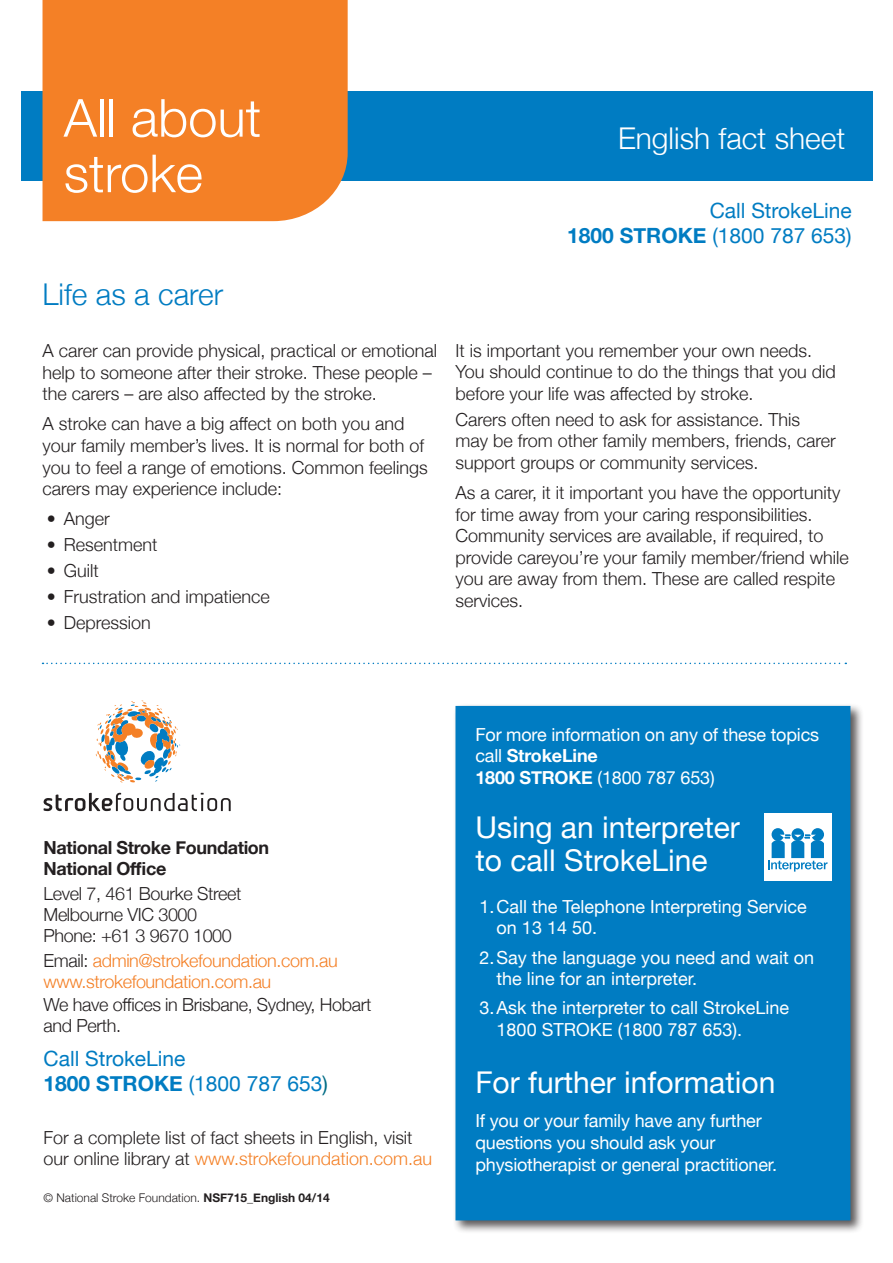
<style>
.page{position:relative;width:893px;height:1263px;background:#fff}
.page>*{position:absolute;margin:0;border:0;box-sizing:border-box;transform-origin:0 0}
.t1{font:300 52.5px/55.5px "Helvetica Neue";color:#fff}
.t2{font:30px/33px "Helvetica Neue";color:#fff}
.t3{font:300 30px "Helvetica Neue";color:#fff}
.Heading_blue_20{font:300 30px "Helvetica Neue";color:#007cc2}
.t4{font:21px/25.2px "Helvetica Neue";color:#007cc2;text-align:right}
.Body{font:300 18px/21.6px "Helvetica Neue";color:#231f20}
.t5{font:18px/21.6px "Helvetica Neue";letter-spacing:-.01em;color:#fff}
.Body-2{font:300 18px/21px "Helvetica Neue";letter-spacing:-.02em;color:#231f20}
.t6{font:300 18px "Helvetica Neue";letter-spacing:-.02em;color:#f48026}
.t7{font:700 18px "Helvetica Neue";letter-spacing:-.02em;color:#231f20}
.t8{font:300 12px "Helvetica Neue";color:#231f20}
.s1{font-weight:700}
.s2{color:#231f20}
.s3{color:#006c85}
.s4{color:#f48026}
</style>
<div class="page">
<div style="left:21px;top:91px;width:852px;height:90px;background:#007cc2"></div>
<div style="left:43px;top:0;width:305px;height:221px;background:#f48026"></div>
<svg style="left:44px;top:793px;width:187px;height:18px"></svg>
<svg style="left:96px;top:701px;width:85px;height:81px"></svg>
<div style="left:452px;top:703px;width:412px;height:530px;background:#231f20;opacity:.75"></div>
<div style="left:455px;top:706px;width:395px;height:514px;background:#007cc2"></div>
<svg style="left:43px;top:663px;width:803px;height:1px"></svg>
<div style="left:764px;top:813px;width:67px;height:67px;background:#fff"></div>
<svg style="left:768px;top:828px;width:59px;height:43px"></svg>
<h1 class="t1" style="left:64px;top:87px;width:199px">All about stroke</h1>
<p class="Heading_blue_20" style="left:43px;top:270px;width:182px">Life as a carer</p>
<p class="Body" style="left:43px;top:339px;width:396px">A carer can provide physical, practical or emotional help to someone after their stroke. These people – the carers – are also affected by the stroke.</p>
<p class="Body" style="left:43px;top:412px;width:387px">A stroke can have a big affect on both you and your family member’s lives. It is normal for both of you to feel a range of emotions. Common feelings carers may experience include:</p>
<p class="Body" style="left:47px;top:507px;width:65px">• Anger</p>
<p class="Body" style="left:47px;top:533px;width:112px">• Resentment</p>
<p class="Body" style="left:47px;top:559px;width:53px">• Guilt</p>
<p class="Body" style="left:47px;top:585px;width:225px">• Frustration and impatience</p>
<p class="Body" style="left:47px;top:610px;width:106px">• Depression</p>
<h2 class="t3" style="left:618px;top:114px;width:229px">English fact sheet</h2>
<p class="t4" style="left:567px;top:199px;width:286px">Call StrokeLine<br><span class="s1">1800 STROKE</span> (1800 787 653)</p>
<p class="Body" style="left:455px;top:338px;width:382px">It is important you remember your own needs.<br>You should continue to do the things that you did before your life was affected by stroke.</p>
<p class="Body" style="left:455px;top:407px;width:382px">Carers often need to ask for assistance. This may be from other family members, friends, carer support groups or community services.</p>
<p class="Body" style="left:455px;top:481px;width:395px">As a carer, it it important you have the opportunity for time away from your caring responsibilities.<br>Community services are available, if required, to provide careyou’re your family member/friend while you are away from them. These are called respite services.</p>
<p class="t7" style="left:44px;top:833px;width:227px">National Stroke Foundation</p>
<p class="t7" style="left:44px;top:854px;width:124px">National Office</p>
<p class="Body-2" style="left:44px;top:882px;width:199px">Level 7, 461 Bourke Street</p>
<p class="Body-2" style="left:44px;top:903px;width:190px">Melbourne VIC 3000<br>Phone: +61 3 9670 1000</p>
<p class="t6" style="left:44px;top:946px;width:296px"><span class="s2">Email:</span> admin@strokefoundation.com.au</p>
<p class="t6" style="left:44px;top:967px;width:229px">www.strokefoundation.com.au</p>
<p class="Body-2" style="left:44px;top:993px;width:329px">We have offices in Brisbane, Sydney, Hobart and Perth.</p>
<p class="t4" style="left:44px;top:1047px;width:286px;text-align:left">Call StrokeLine<br><span class="s1">1800 STROKE</span> (1800 787 653<span class="s3">)</span></p>
<p class="Body" style="left:44px;top:1126px;width:390px;line-height:21px">For a complete list of fact sheets in English, visit our online library at <span class="s4">www.strokefoundation.com.au</span></p>
<p class="t8" style="left:44px;top:1188px;width:288px">© National Stroke Foundation. <span class="s1">NSF715_English 04/14</span></p>
<p class="t5" style="left:475px;top:724px;width:345px">For more information on any of these topics call <span class="s1">StrokeLine<br>1800 STROKE</span> (1800 787 653)</p>
<p class="t2" style="left:475px;top:812px;width:266px">Using an interpreter to call StrokeLine</p>
<p class="t5" style="left:497px;top:897px;width:312px;line-height:21px;text-indent:-17px">1.Call the Telephone Interpreting Service on 13 14 50.</p>
<p class="t5" style="left:497px;top:948px;width:319px;line-height:21px;text-indent:-17px">2.Say the language you need and wait on the line for an interpreter.</p>
<p class="t5" style="left:497px;top:998px;width:294px;text-indent:-17px">3.Ask the interpreter to call StrokeLine<br>1800 STROKE (1800 787 653).</p>
<p class="t2" style="left:475px;top:1067px;width:302px">For further information</p>
<p class="t5" style="left:475px;top:1111px;width:303px">If you or your family have any further questions you should ask your physiotherapist or general practitioner.</p>
</div>
